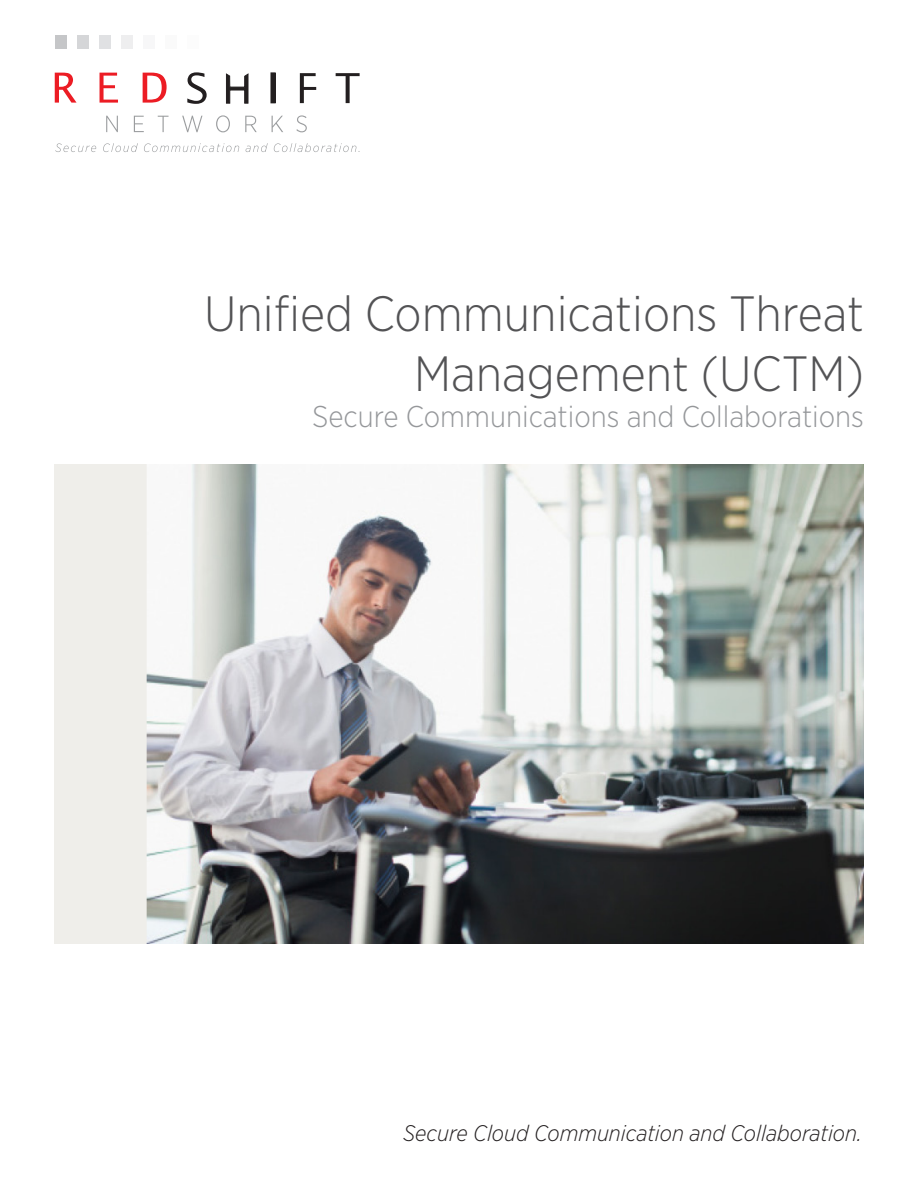
<style>
.page{position:relative;width:918px;height:1188px;background:#fff}
.page>*{position:absolute;margin:0;border:0;box-sizing:border-box;transform-origin:0 0}
.t1{font:300 49.5px/59.4px "Gotham Narrow";color:#535355;text-align:right}
.t2{font:300 30px "Gotham Narrow";color:#95979a}
.t3{font:italic 300 22.5px "Gotham Narrow";color:#231f20}
</style>
<div class="page">
<svg style="left:106px;top:116px;width:12px;height:16px"></svg>
<svg style="left:134px;top:116px;width:10px;height:16px"></svg>
<svg style="left:158px;top:116px;width:11px;height:16px"></svg>
<svg style="left:182px;top:116px;width:20px;height:16px"></svg>
<svg style="left:216px;top:115px;width:14px;height:17px"></svg>
<svg style="left:245px;top:116px;width:12px;height:16px"></svg>
<svg style="left:272px;top:116px;width:11px;height:16px"></svg>
<svg style="left:296px;top:115px;width:11px;height:17px"></svg>
<svg style="left:55px;top:143px;width:41px;height:9px"></svg>
<svg style="left:103px;top:143px;width:35px;height:9px"></svg>
<svg style="left:144px;top:143px;width:95px;height:9px"></svg>
<svg style="left:246px;top:143px;width:22px;height:9px"></svg>
<svg style="left:274px;top:143px;width:86px;height:9px"></svg>
<svg style="left:55px;top:73px;width:22px;height:30px"></svg>
<svg style="left:336px;top:73px;width:24px;height:30px"></svg>
<svg style="left:226px;top:73px;width:23px;height:31px"></svg>
<svg style="left:100px;top:73px;width:18px;height:30px"></svg>
<svg style="left:300px;top:73px;width:16px;height:30px"></svg>
<hr style="left:271px;top:73px;width:4px;height:30px;background:#231f20">
<div style="left:271px;top:72px;width:5px;height:31px;border:1px solid #231f20"></div>
<svg style="left:187px;top:72px;width:20px;height:32px"></svg>
<svg style="left:143px;top:73px;width:24px;height:30px"></svg>
<div style="left:55px;top:35px;width:12px;height:13px;background:#c5c6c8"></div>
<div style="left:77px;top:35px;width:12px;height:13px;background:#d5d6d8"></div>
<div style="left:165px;top:35px;width:12px;height:13px;background:#fafafa"></div>
<div style="left:143px;top:35px;width:12px;height:13px;background:#f7f7f8"></div>
<div style="left:121px;top:35px;width:12px;height:13px;background:#eeeeef"></div>
<div style="left:99px;top:35px;width:12px;height:13px;background:#e0e1e3"></div>
<img style="left:54px;top:464px;width:810px;height:479px">
<p class="t1" style="left:204px;top:283px;width:661px">Unified Communications Threat<br>Management (UCTM)</p>
<p class="t2" style="left:312px;top:398px;width:553px">Secure Communications and Collaborations</p>
<p class="t3" style="left:403px;top:1120px;width:460px">Secure Cloud Communication and Collaboration.</p>
</div>
